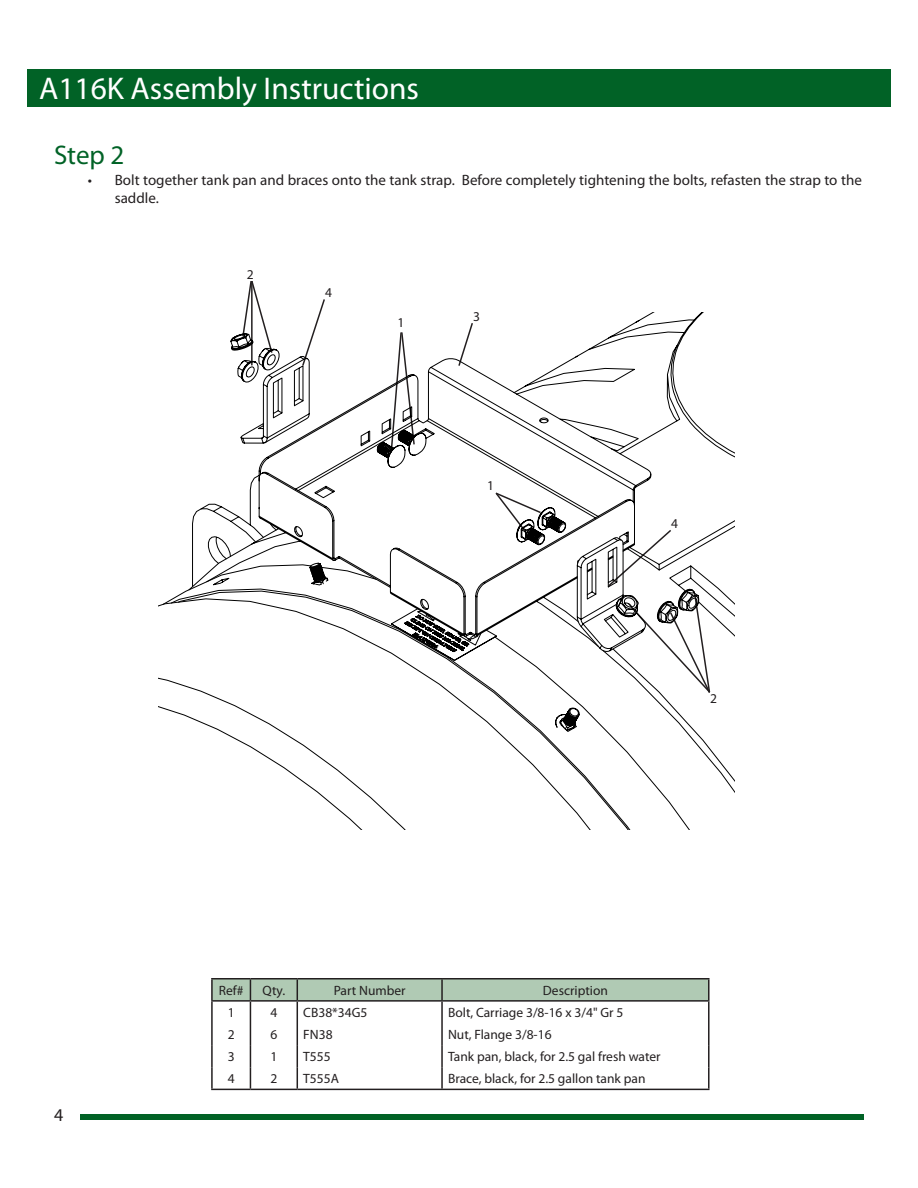
<style>
.page{position:relative;width:918px;height:1188px;background:#fff}
.page>*{position:absolute;margin:0;border:0;box-sizing:border-box;transform-origin:0 0}
.Catagory_header2{font:31.5px "Myriad Pro";color:#fff}
.Catagory_header{font:27px "Myriad Pro";color:#016226}
.t1{font:18px "Myriad Pro";color:#231f20}
.TOC_2{font:15px/18px "Myriad Pro";color:#231f20}
.t2{font:13.5px "Myriad Pro";color:#231f20}
</style>
<div class="page">
<svg style="left:245px;top:281px;width:17px;height:31px"></svg>
<svg style="left:319px;top:299px;width:6px;height:13px"></svg>
<div style="left:81px;top:1114px;width:783px;height:6px;background:#016226"></div>
<div style="left:27px;top:69px;width:864px;height:38px;background:#016226"></div>
<hr style="left:211px;top:978px;width:39px;height:2px;background:#231f20">
<hr style="left:211px;top:980px;width:2px;height:20px;background:#231f20">
<hr style="left:250px;top:978px;width:47px;height:2px;background:#231f20">
<hr style="left:297px;top:978px;width:145px;height:2px;background:#231f20">
<hr style="left:442px;top:978px;width:268px;height:2px;background:#231f20">
<hr style="left:708px;top:980px;width:2px;height:20px;background:#231f20">
<hr style="left:211px;top:1000px;width:39px;height:2px;background:#231f20">
<hr style="left:211px;top:1002px;width:2px;height:21px;background:#231f20">
<hr style="left:442px;top:1000px;width:268px;height:2px;background:#231f20">
<hr style="left:708px;top:1002px;width:2px;height:21px;background:#231f20">
<hr style="left:211px;top:1023px;width:2px;height:22px;background:#231f20">
<hr style="left:708px;top:1023px;width:2px;height:22px;background:#231f20">
<hr style="left:211px;top:1045px;width:2px;height:22px;background:#231f20">
<hr style="left:708px;top:1045px;width:2px;height:22px;background:#231f20">
<hr style="left:211px;top:1067px;width:2px;height:22px;background:#231f20">
<svg style="left:212px;top:979px;width:497px;height:110px"></svg>
<hr style="left:441px;top:1067px;width:2px;height:22px;background:#231f20">
<hr style="left:708px;top:1067px;width:2px;height:22px;background:#231f20">
<hr style="left:211px;top:1089px;width:39px;height:1px;background:#231f20">
<hr style="left:250px;top:1089px;width:47px;height:1px;background:#231f20">
<hr style="left:297px;top:1089px;width:145px;height:1px;background:#231f20">
<hr style="left:442px;top:1089px;width:268px;height:1px;background:#231f20">
<svg style="left:158px;top:426px;width:577px;height:404px"></svg>
<svg style="left:230px;top:333px;width:469px;height:398px"></svg>
<p class="Catagory_header2" style="left:39px;top:69px;width:381px">A116K Assembly Instructions</p>
<p class="Catagory_header" style="left:54px;top:139px;width:72px">Step 2</p>
<p class="TOC_2" style="left:115px;top:171px;width:749px;text-indent:-27px">• Bolt together tank pan and braces onto the tank strap. Before completely tightening the bolts, refasten the strap to the saddle.</p>
<h3 class="t1" style="left:54px;top:1104px;width:11px">4</h3>
<p class="t2" style="left:247px;top:266px;width:8px">2</p>
<p class="t2" style="left:325px;top:284px;width:8px">4</p>
<p class="t2" style="left:398px;top:314px;width:8px">1</p>
<p class="t2" style="left:473px;top:308px;width:8px">3</p>
<p class="t2" style="left:487px;top:477px;width:8px">1</p>
<p class="t2" style="left:671px;top:515px;width:8px">4</p>
<p class="t2" style="left:710px;top:690px;width:8px">2</p>
<p class="t2" style="left:219px;top:982px;width:26px">Ref#</p>
<p class="t2" style="left:262px;top:982px;width:24px">Qty.</p>
<p class="t2" style="left:334px;top:982px;width:73px">Part Number</p>
<p class="t2" style="left:543px;top:982px;width:67px">Description</p>
<p class="t2" style="left:228px;top:1004px;width:8px">1</p>
<p class="t2" style="left:270px;top:1004px;width:8px">4</p>
<p class="t2" style="left:303px;top:1004px;width:66px">CB38*34G5</p>
<p class="t2" style="left:448px;top:1004px;width:177px">Bolt, Carriage 3/8-16 x 3/4" Gr 5</p>
<p class="t2" style="left:228px;top:1026px;width:8px">2</p>
<p class="t2" style="left:270px;top:1026px;width:8px">6</p>
<p class="t2" style="left:303px;top:1026px;width:31px">FN38</p>
<p class="t2" style="left:448px;top:1026px;width:105px">Nut, Flange 3/8-16</p>
<p class="t2" style="left:228px;top:1048px;width:8px">3</p>
<p class="t2" style="left:270px;top:1048px;width:8px">1</p>
<p class="t2" style="left:303px;top:1048px;width:29px">T555</p>
<p class="t2" style="left:448px;top:1048px;width:214px">Tank pan, black, for 2.5 gal fresh water</p>
<p class="t2" style="left:228px;top:1071px;width:8px">4</p>
<p class="t2" style="left:270px;top:1071px;width:8px">2</p>
<p class="t2" style="left:303px;top:1071px;width:37px">T555A</p>
<p class="t2" style="left:448px;top:1071px;width:199px">Brace, black, for 2.5 gallon tank pan</p>
</div>
